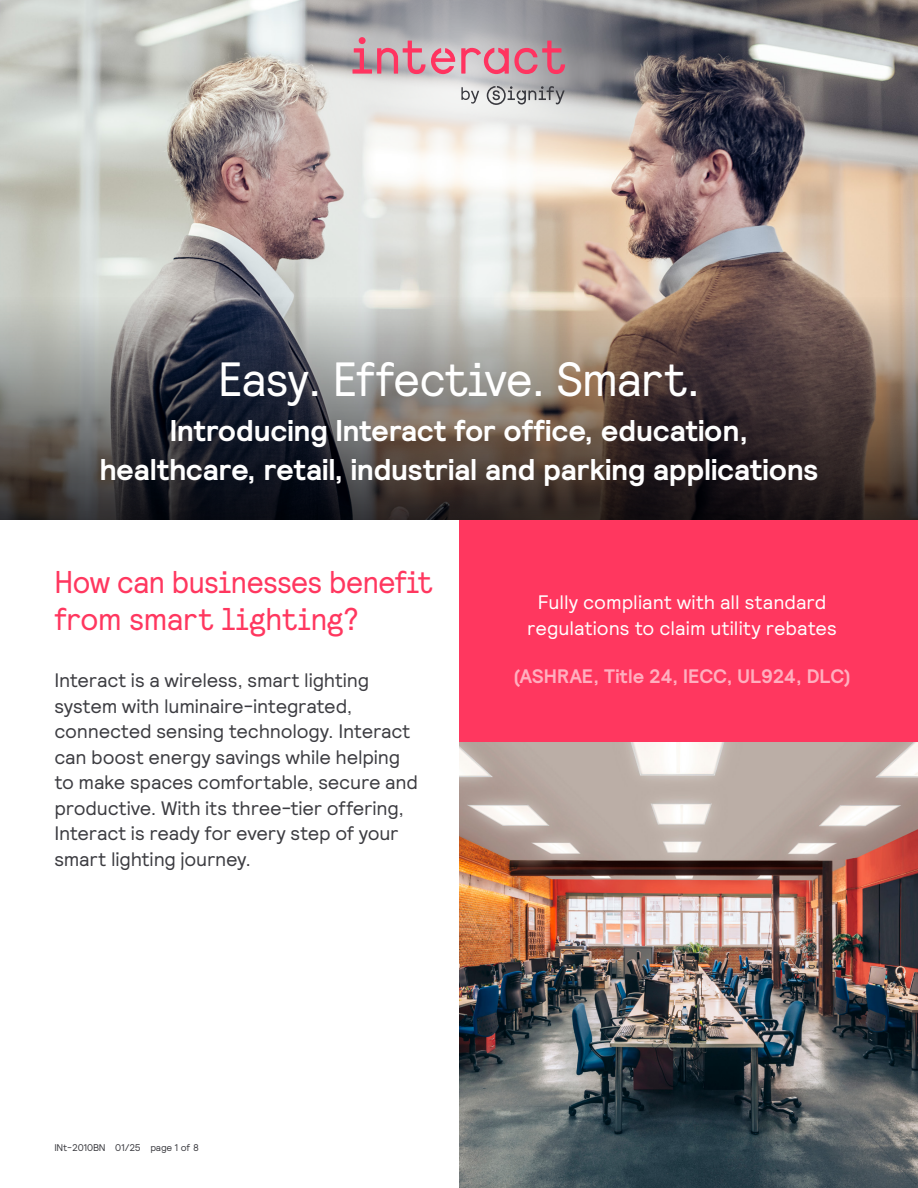
<style>
.page{position:relative;width:918px;height:1188px;background:#fff}
.page>*{position:absolute;margin:0;border:0;box-sizing:border-box;transform-origin:0 0}
.t1{font:48px "Signify Relative Faux";letter-spacing:-.015em;color:#fff}
.t2{font:31.5px/37.5px "Signify Relative Faux";letter-spacing:-.01em;color:#ff375f}
.t3{font:700 30px/39px "Signify Relative";letter-spacing:-.01em;color:#fff;text-align:center}
.t4{font:19.5px/25.5px "Signify Relative";letter-spacing:-.01em;color:#3c3c41}
.t5{font:19.5px/25.5px "Signify Relative";color:#fff;text-align:center}
.t6{font:700 19.5px "Signify Relative";letter-spacing:.005em;color:#ffafbf}
.t7{font:9.75px "Signify Relative";letter-spacing:-.02em;color:#3c3c41}
</style>
<div class="page">
<img style="left:0;top:0;width:918px;height:297px">
<svg style="left:0;top:297px;width:918px;height:223px;background:#4f4746"></svg>
<div style="left:459px;top:520px;width:459px;height:222px;background:#ff375f"></div>
<img style="left:159px;top:0;width:600px;height:375px">
<img style="left:459px;top:742px;width:459px;height:446px">
<svg style="left:352px;top:37px;width:213px;height:37px;background:#cb95a2"></svg>
<svg style="left:461px;top:87px;width:18px;height:17px"></svg>
<svg style="left:487px;top:86px;width:78px;height:19px"></svg>
<h1 class="t1" style="left:218px;top:348px;width:483px">Easy. Effective. Smart.</h1>
<h3 class="t3" style="left:99px;top:410px;width:721px">Introducing Interact for office, education, healthcare, retail, industrial and parking applications</h3>
<h2 class="t2" style="left:54px;top:562px;width:380px">How can businesses benefit from smart lighting?</h2>
<p class="t4" style="left:54px;top:667px;width:365px">Interact is a wireless, smart lighting system with luminaire-integrated, connected sensing technology. Interact can boost energy savings while helping to make spaces comfortable, secure and productive. With its three-tier offering, Interact is ready for every step of your smart lighting journey.</p>
<p class="t5" style="left:527px;top:589px;width:311px">Fully compliant with all standard regulations to claim utility rebates</p>
<p class="t6" style="left:513px;top:663px;width:339px">(ASHRAE, Title 24, IECC, UL924, DLC)</p>
<p class="t7" style="left:54px;top:1141px;width:146px">INt-2010BN 01/25 page 1 of 8</p>
</div>
